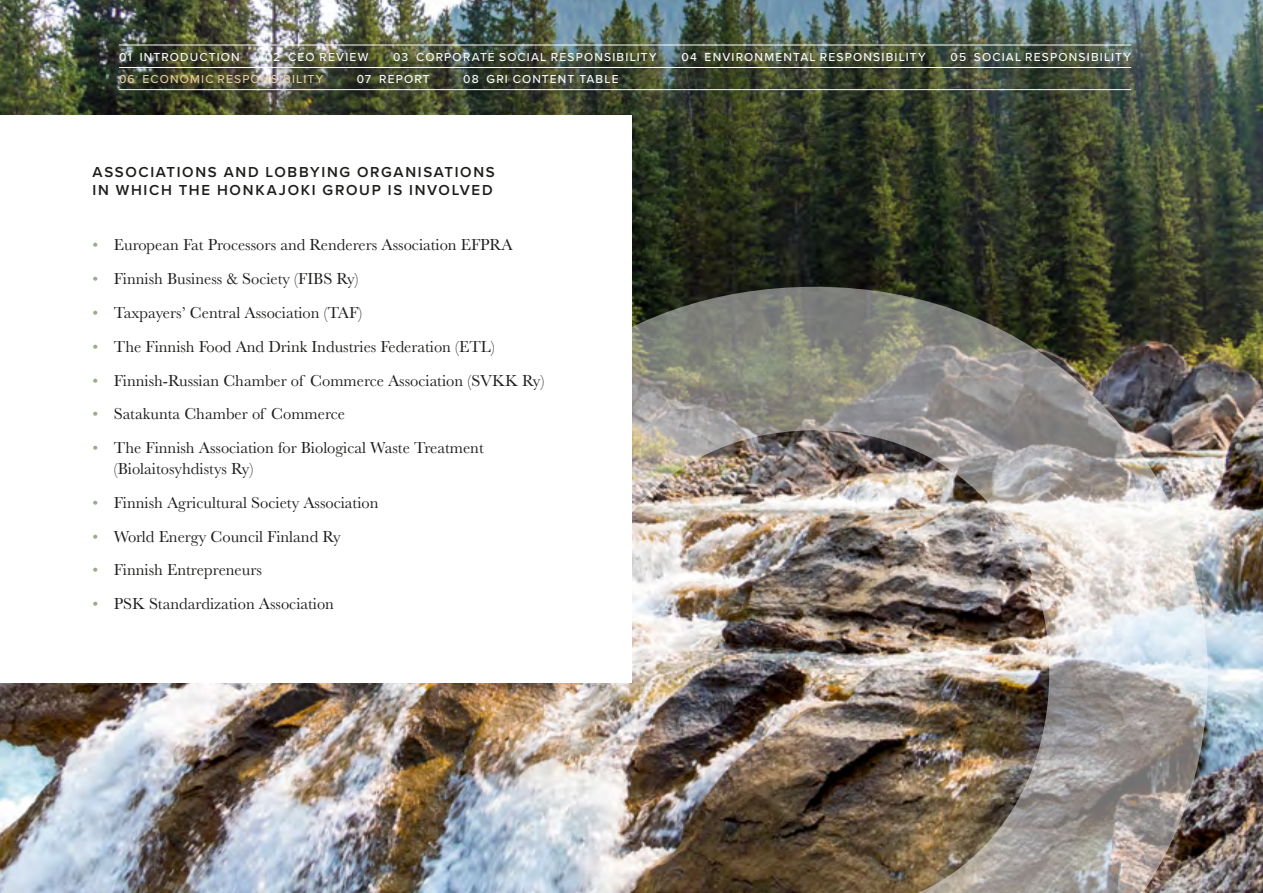
<style>
.page{position:relative;width:1263px;height:893px;background:#fff}
.page>*{position:absolute;margin:0;border:0;box-sizing:border-box;transform-origin:0 0}
.t1{font:16.5px/21px "Baskerville";color:#1d1d1b}
.t2{font:600 15px/18px "Proxima Nova";letter-spacing:.11em;color:#1d1d1b}
.t3{font:500 12px "Proxima Nova";letter-spacing:.1em;color:#fff}
.t4{font:500 12px "Proxima Nova";letter-spacing:.1em;color:#e6ce9f}
.s1{color:#97ab84}
</style>
<div class="page">
<img style="left:0;top:0;width:1263px;height:893px">
<img style="left:430px;top:287px;width:778px;height:606px">
<img style="left:0;top:0;width:194px;height:115px">
<div style="left:0;top:115px;width:631px;height:567px;background:#fff"></div>
<div style="left:123px;top:56px;width:134px;height:24px;background:#1d1d1b;opacity:.96"></div>
<div style="left:269px;top:56px;width:117px;height:24px;background:#1d1d1b;opacity:.96"></div>
<div style="left:397px;top:56px;width:278px;height:24px;background:#1d1d1b;opacity:.96"></div>
<div style="left:685px;top:56px;width:258px;height:24px;background:#1d1d1b;opacity:.96"></div>
<div style="left:954px;top:56px;width:195px;height:24px;background:#1d1d1b;opacity:.96"></div>
<div style="left:123px;top:77px;width:219px;height:24px;background:#1d1d1b;opacity:.96"></div>
<div style="left:361px;top:77px;width:87px;height:24px;background:#1d1d1b;opacity:.96"></div>
<div style="left:467px;top:77px;width:170px;height:24px;background:#1d1d1b;opacity:.96"></div>
<div style="left:123px;top:47px;width:1025px;height:17px;background:#1d1d1b;opacity:.96"></div>
<hr style="left:119px;top:45px;width:1012px;height:1px;background:#fff">
<div style="left:123px;top:70px;width:1025px;height:16px;background:#1d1d1b;opacity:.96"></div>
<hr style="left:119px;top:67px;width:1012px;height:1px;background:#fff">
<div style="left:123px;top:92px;width:1025px;height:16px;background:#1d1d1b;opacity:.96"></div>
<hr style="left:119px;top:89px;width:1012px;height:1px;background:#fff">
<p class="t3" style="left:119px;top:48px;width:122px">01 INTRODUCTION</p>
<p class="t3" style="left:265px;top:48px;width:105px">02 CEO REVIEW</p>
<p class="t3" style="left:393px;top:48px;width:265px">03 CORPORATE SOCIAL RESPONSIBILITY</p>
<p class="t3" style="left:681px;top:48px;width:246px">04 ENVIRONMENTAL RESPONSIBILITY</p>
<p class="t3" style="left:950px;top:48px;width:182px">05 SOCIAL RESPONSIBILITY</p>
<p class="t4" style="left:119px;top:70px;width:206px">06 ECONOMIC RESPONSIBILITY</p>
<p class="t3" style="left:357px;top:70px;width:74px">07 REPORT</p>
<p class="t3" style="left:463px;top:70px;width:157px">08 GRI CONTENT TABLE</p>
<p class="t2" style="left:93px;top:163px;width:404px">ASSOCIATIONS AND LOBBYING ORGANISATIONS<br>IN WHICH THE HONKAJOKI GROUP IS INVOLVED</p>
<p class="t1" style="left:93px;top:235px;width:422px"><span class="s1">•</span> European Fat Processors and Renderers Association EFPRA</p>
<p class="t1" style="left:93px;top:269px;width:268px"><span class="s1">•</span> Finnish Business &amp; Society (FIBS Ry)</p>
<p class="t1" style="left:93px;top:302px;width:271px"><span class="s1">•</span> Taxpayers’ Central Association (TAF)</p>
<p class="t1" style="left:93px;top:336px;width:404px"><span class="s1">•</span> The Finnish Food And Drink Industries Federation (ETL)</p>
<p class="t1" style="left:93px;top:370px;width:453px"><span class="s1">•</span> Finnish-Russian Chamber of Commerce Association (SVKK Ry)</p>
<p class="t1" style="left:93px;top:404px;width:254px"><span class="s1">•</span> Satakunta Chamber of Commerce</p>
<p class="t1" style="left:114px;top:437px;width:372px;text-indent:-21px"><span class="s1">•</span> The Finnish Association for Biological Waste Treatment (Biolaitosyhdistys Ry)</p>
<p class="t1" style="left:93px;top:492px;width:287px"><span class="s1">•</span> Finnish Agricultural Society Association</p>
<p class="t1" style="left:93px;top:526px;width:250px"><span class="s1">•</span> World Energy Council Finland Ry</p>
<p class="t1" style="left:93px;top:560px;width:171px"><span class="s1">•</span> Finnish Entrepreneurs</p>
<p class="t1" style="left:93px;top:593px;width:243px"><span class="s1">•</span> PSK Standardization Association</p>
</div>
